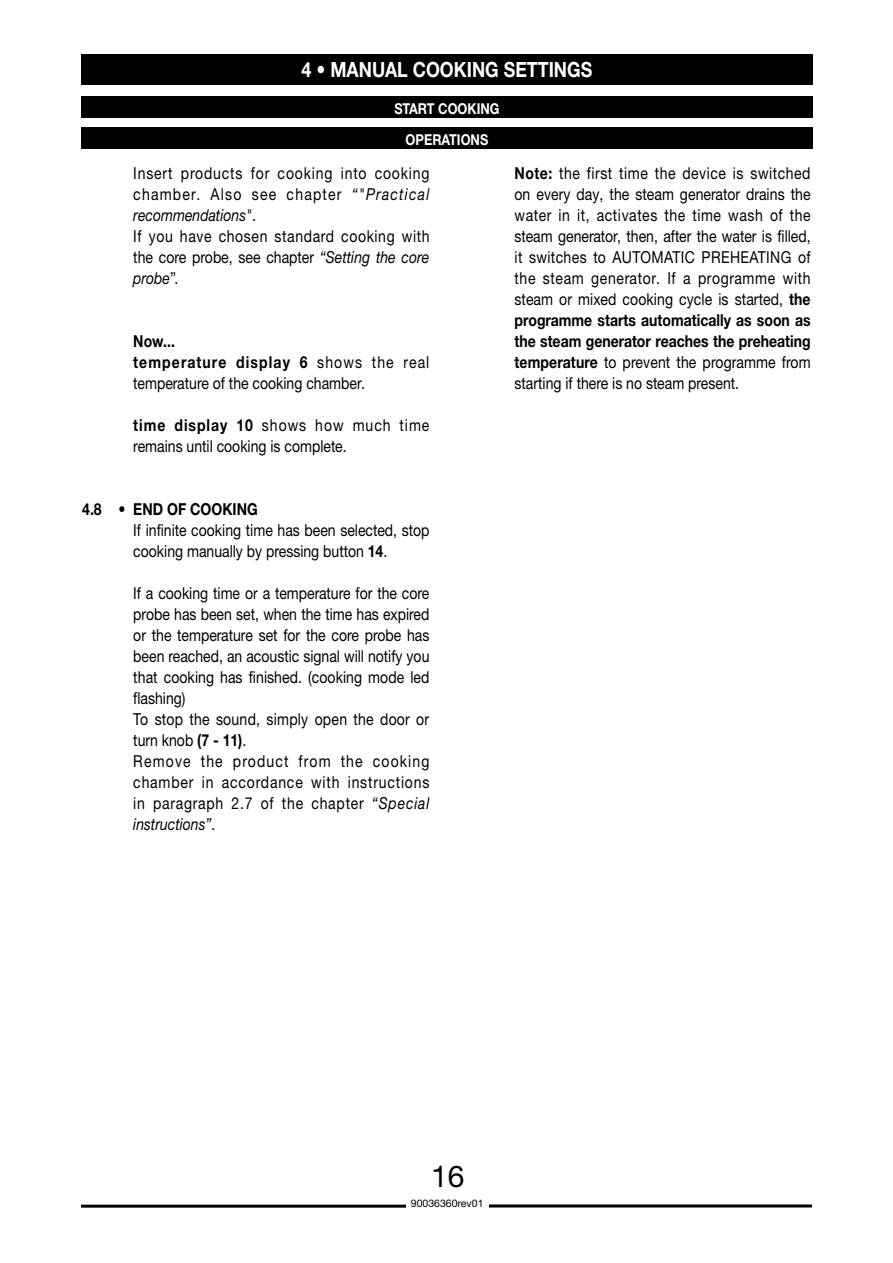
<style>
.page{position:relative;width:893px;height:1263px;background:#fff}
.page>*{position:absolute;margin:0;border:0;box-sizing:border-box;transform-origin:0 0}
.t1{font:30px "Helvetica Neue LTW1 G";color:#000}
.t2{font:700 21px "Helvetica Neue LTW1 G";color:#fff;scale:.85 1}
.t3{font:16.5px/21px "Helvetica Neue LTW1 G";color:#000;scale:.85 1}
.t4{font:16.5px/21px "Helvetica Neue LTW1 G";letter-spacing:.045em;color:#000;scale:.85 1}
.t5{font:700 15px "Helvetica Neue LTW1 G";color:#fff;scale:.85 1}
.t6{font:10.5px "Helvetica Neue LTW1 G";color:#000}
.s1{font-weight:400}
.s2{font-style:italic}
.s3{font-weight:700}
</style>
<div class="page">
<hr style="left:81px;top:1205px;width:347px;height:3px;background:#000">
<hr style="left:466px;top:1204px;width:346px;height:3px;background:#000">
<div style="left:81px;top:96px;width:732px;height:21px;background:#000"></div>
<div style="left:81px;top:54px;width:732px;height:30px;background:#000"></div>
<div style="left:81px;top:128px;width:732px;height:20px;background:#000"></div>
<div style="left:406px;top:1191px;width:82px;height:24px;background:#fff"></div>
<p class="t2" style="left:302px;top:56px;width:343px">4 <span class="s1">•</span> MANUAL COOKING SETTINGS</p>
<p class="t5" style="left:394px;top:99px;width:125px">START COOKING</p>
<p class="t5" style="left:406px;top:131px;width:99px">OPERATIONS</p>
<p class="t4" style="left:133px;top:162px;width:350px">Insert products for cooking into cooking chamber. Also see chapter <span class="s2">“"Practical recommendations"</span>.<br>If you have chosen standard cooking with the core probe, see chapter <span class="s2">“Setting the core probe</span>”.</p>
<p class="t3" style="left:133px;top:330px;width:350px"><span class="s3">Now...<br>temperature display 6</span> shows the real temperature of the cooking chamber.</p>
<p class="t3" style="left:133px;top:414px;width:350px"><span class="s3">time display 10</span> shows how much time remains until cooking is complete.</p>
<p class="t3" style="left:133px;top:498px;width:350px;text-indent:-51px"><span class="s3">4.8</span> • <span class="s3">END OF COOKING<br></span>If infinite cooking time has been selected, stop cooking manually by pressing button <span class="s3">14</span>.</p>
<p class="t3" style="left:133px;top:582px;width:350px">If a cooking time or a temperature for the core probe has been set, when the time has expired or the temperature set for the core probe has been reached, an acoustic signal will notify you that cooking has finished. (cooking mode led flashing)<br>To stop the sound, simply open the door or turn knob <span class="s3">(7 - 11)</span>.<br>Remove the product from the cooking chamber in accordance with instructions in paragraph 2.7 of the chapter <span class="s2">“Special instructions”</span>.</p>
<p class="t3" style="left:514px;top:162px;width:350px;text-align:justify"><span class="s3">Note:</span> the first time the device is switched on every day, the steam generator drains the water in it, activates the time wash of the steam generator, then, after the water is filled, it switches to AUTOMATIC PREHEATING of the steam generator. If a programme with steam or mixed cooking cycle is started, <span class="s3">the programme starts automatically as soon as the steam generator reaches the preheating temperature</span> to prevent the programme from starting if there is no steam present.</p>
<h1 class="t1" style="left:431px;top:1157px;width:35px">16</h1>
<p class="t6" style="left:411px;top:1196px;width:74px">90036360rev01</p>
</div>
